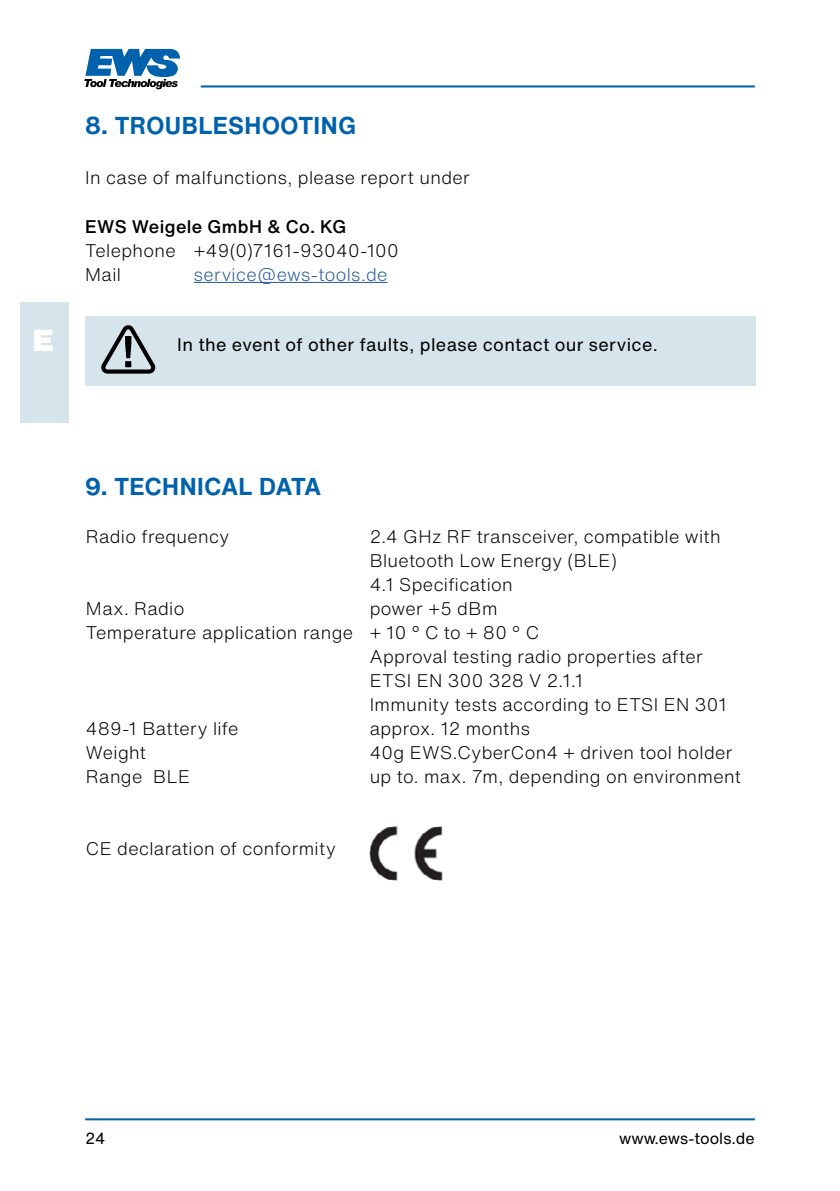
<style>
.page{position:relative;width:840px;height:1191px;background:#fff}
.page>*{position:absolute;margin:0;border:0;box-sizing:border-box;transform-origin:0 0}
.t1{font:900 30px "Helvetica Now Text";color:#fff}
.t2{font:700 24px "Helvetica Now Text";letter-spacing:.015em;color:#0061ad}
.t3{font:300 18px/24px "Helvetica Now Text";letter-spacing:.02em;color:#000}
.t4{font:18px "Helvetica Now Text";letter-spacing:.02em;color:#000}
.t5{font:500 18px "Helvetica Now Text";letter-spacing:.02em;color:#000}
.t6{font:300 18px "Helvetica Now Text";letter-spacing:.02em;color:#275b9b}
.t7{font:16px "Helvetica Now Text";color:#000}
</style>
<div class="page">
<svg style="left:0;top:302px;width:68px;height:120px;fill:#d6e4ec"></svg>
<svg style="left:84px;top:49px;width:96px;height:40px"></svg>
<hr style="left:201px;top:85px;width:553px;height:2px;background:#0061ad">
<hr style="left:85px;top:1118px;width:669px;height:2px;background:#0061ad">
<div style="left:86px;top:316px;width:669px;height:70px;background:#d6e4ec"></div>
<svg style="left:101px;top:325px;width:54px;height:48px"></svg>
<hr style="left:194px;top:282px;width:193px;height:1px;background:#275b9b">
<img style="left:369px;top:826px;width:74px;height:55px">
<h1 class="t1" style="left:32px;top:318px;width:23px">E</h1>
<h2 class="t2" style="left:85px;top:108px;width:272px">8. TROUBLESHOOTING</h2>
<p class="t3" style="left:85px;top:165px;width:386px">In case of malfunctions, please report under</p>
<p class="t5" style="left:85px;top:213px;width:263px">EWS Weigele GmbH &amp; Co. KG</p>
<p class="t3" style="left:85px;top:237px;width:315px">Telephone +49(0)7161-93040-100<br>Mail</p>
<p class="t6" style="left:194px;top:261px;width:195px">service@ews-tools.de</p>
<p class="t4" style="left:177px;top:331px;width:482px">In the event of other faults, please contact our service.</p>
<h2 class="t2" style="left:85px;top:468px;width:238px">9. TECHNICAL DATA</h2>
<p class="t3" style="left:86px;top:524px;width:145px">Radio frequency</p>
<p class="t3" style="left:369px;top:524px;width:352px">2.4 GHz RF transceiver, compatible with<br>Bluetooth Low Energy (BLE)<br>4.1 Specification</p>
<p class="t3" style="left:86px;top:596px;width:100px">Max. Radio</p>
<p class="t3" style="left:369px;top:596px;width:129px">power +5 dBm</p>
<p class="t3" style="left:86px;top:620px;width:454px">Temperature application range + 10 ° C to + 80 ° C</p>
<p class="t3" style="left:369px;top:644px;width:334px">Approval testing radio properties after</p>
<p class="t3" style="left:369px;top:668px;width:215px">ETSI EN 300 328 V 2.1.1</p>
<p class="t3" style="left:369px;top:692px;width:358px">Immunity tests according to ETSI EN 301</p>
<p class="t3" style="left:86px;top:716px;width:154px">489-1 Battery life</p>
<p class="t3" style="left:369px;top:716px;width:162px">approx. 12 months</p>
<p class="t3" style="left:86px;top:740px;width:62px">Weight</p>
<p class="t3" style="left:369px;top:740px;width:364px">40g EWS.CyberCon4 + driven tool holder</p>
<p class="t3" style="left:86px;top:764px;width:106px">Range BLE</p>
<p class="t3" style="left:369px;top:764px;width:372px">up to. max. 7m, depending on environment</p>
<p class="t3" style="left:86px;top:836px;width:251px">CE declaration of conformity</p>
<p class="t7" style="left:85px;top:1126px;width:22px">24</p>
<p class="t7" style="left:618px;top:1126px;width:137px">www.ews-tools.de</p>
</div>
